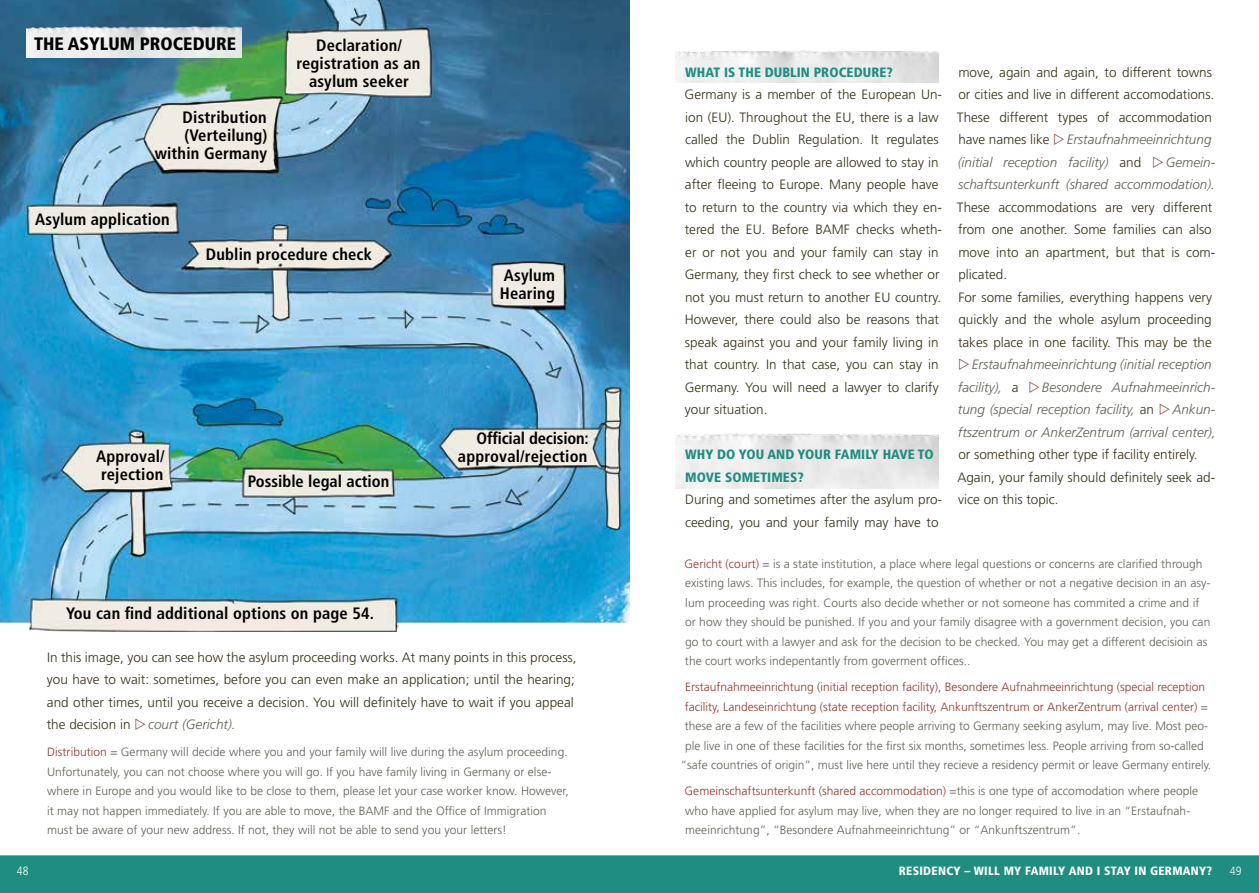
<style>
.page{position:relative;width:1259px;height:893px;background:#fff}
.page>*{position:absolute;margin:0;border:0;box-sizing:border-box;transform-origin:0 0}
.t1{font:900 condensed 18px "Frutiger LT Std";color:#000}
.t2{font:700 condensed 16.5px/18px "Frutiger LT Std";letter-spacing:.01em;color:#000;text-align:right}
.t3{font:300 13.5px/22.5px "Frutiger LT Std";color:#373114}
.t4{font:italic 300 13.5px/22.5px "Frutiger LT Std";color:#616056}
.t5{font:900 condensed 13.5px "Frutiger LT Std";letter-spacing:.005em;color:#1f8d80}
.t6{font:300 12px/19.5px "Frutiger LT Std";letter-spacing:.005em;color:#616056}
.t7{font:900 condensed 12px "Frutiger LT Std";letter-spacing:.025em;color:#fff}
.t8{font:300 condensed 12px "Frutiger LT Std";color:#fff}
.s1{color:#92372b}
.s2{font-style:normal;color:#373114}
</style>
<div class="page">
<div style="left:0;top:856px;width:1259px;height:37px;background:#1f8d80"></div>
<img style="left:0;top:0;width:629px;height:631px">
<img style="left:675px;top:433px;width:264px;height:55px">
<img style="left:675px;top:50px;width:264px;height:32px">
<img style="left:26px;top:5px;width:215px;height:52px">
<h1 class="t1" style="left:34px;top:33px;width:203px">THE ASYLU M PROCEDURE</h1>
<h2 class="t2" style="left:155px;top:108px;width:114px">Distribution (Verteilung) within Germany</h2>
<h2 class="t2" style="left:35px;top:210px;width:136px">Asylum application</h2>
<h2 class="t2" style="left:296px;top:36px;width:126px;text-align:center">Declaration/ registration as an asylum seeker</h2>
<h2 class="t2" style="left:206px;top:245px;width:168px">Dublin procedure check</h2>
<h2 class="t2" style="left:96px;top:447px;width:70px;text-align:left">Approval/ rejection</h2>
<h2 class="t2" style="left:248px;top:472px;width:143px">Possible legal action</h2>
<h2 class="t2" style="left:66px;top:604px;width:310px">You can find additional options on page 54.</h2>
<h2 class="t2" style="left:500px;top:266px;width:57px;text-align:left">Asylum<br>Hearing</h2>
<h2 class="t2" style="left:458px;top:429px;width:132px">Official decision: approval/rejection</h2>
<p class="t3" style="left:47px;top:646px;width:531px">In this image, you can see how the asylum proceeding works. At many points in this process, you have to wait: sometimes, before you can even make an application; until the hearing; and other times, until you receive a decision. You will definitely have to wait if you appeal the decision in</p>
<p class="t4" style="left:148px;top:713px;width:89px">court (Gericht).</p>
<p class="t6" style="left:47px;top:742px;width:523px"><span class="s1">Distribution</span> = Germany will decide where you and your family will live during the asylum proceeding.<br>Unfortunately, you can not choose where you will go. If you have family living in Germany or else&shy;where in Europe and you would like to be close to them, please let your case worker know. However, it may not happen immediately. If you are able to move, the BAMF and the Office of Immigration must be aware of your new address. If not, they will not be able to send you your letters!</p>
<p class="t3" style="left:957px;top:61px;width:259px">move, again and again, to different towns or cities and live in different accomodations.<br>These different types of accommodation have names like</p>
<p class="t5" style="left:685px;top:64px;width:209px">WHAT IS THE DUBLIN PROCEDURE?</p>
<p class="t3" style="left:684px;top:83px;width:259px">Germany is a member of the European Un&shy;ion (EU). Throughout the EU, there is a law called the Dublin Regulation. It regulates which country people are allowed to stay in after fleeing to Europe. Many people have to return to the country via which they en&shy;tered the EU. Before BAMF checks wheth&shy;er or not you and your family can stay in Germany, they first check to see whether or not you must return to another EU country.<br>However, there could also be reasons that speak against you and your family living in that country. In that case, you can stay in Germany. You will need a lawyer to clarify your situation.</p>
<p class="t5" style="left:685px;top:446px;width:63px">WHY DO YOU</p>
<p class="t5" style="left:767px;top:446px;width:40px">AND YOU</p>
<p class="t5" style="left:823px;top:446px;width:111px">R FAMILY HAVE TO</p>
<p class="t5" style="left:685px;top:469px;width:120px">MOVE SOMETIMES?</p>
<p class="t3" style="left:685px;top:488px;width:258px">During and sometimes after the asylum pro&shy;ceeding, you and your family may have to</p>
<p class="t6" style="left:684px;top:554px;width:527px"><span class="s1">Gericht (court)</span> = is a state institution, a place where legal questions or concerns are clarified through existing laws. This includes, for example, the question of whether or not a negative decision in an asy&shy;lum proceeding was right. Courts also decide whether or not someone has commited a crime and if or how they should be punished. If you and your family disagree with a government decision, you can go to court with a lawyer and ask for the decision to be checked. You may get a different decisioin as the court works indepentantly from goverment offices..</p>
<p class="t6" style="left:680px;top:677px;width:532px;text-align:center"><span class="s1">Erstaufnahmeeinrichtung (initial reception facility), Besondere Aufnahmeeinrichtung (special reception facility, Landeseinrichtung (state reception facility, Ankunftszentrum or AnkerZentrum (arrival center)</span> = these are a few of the facilities where people arriving to Germany seeking asylum, may live. Most peo&shy;ple live in one of these facilities for the first six months, sometimes less. People arriving from so-called “safe countries of origin”, must live here until they recieve a residency permit or leave Germany entirely.</p>
<p class="t6" style="left:684px;top:781px;width:515px"><span class="s1">Gemeinschaftsunterkunft (shared accommodation)</span> =this is one type of accomodation where people who have applied for asylum may live, when they are no longer required to live in an “Erstaufnah&shy;meeinrichtung”, “Besondere Aufnahmeeinrichtung” or “Ankunftszentrum”.</p>
<p class="t4" style="left:958px;top:128px;width:255px;text-indent:109px">Erstaufnahmeeinrichtung (initial reception facility) <span class="s2">and</span></p>
<p class="t4" style="left:958px;top:151px;width:258px;text-align:right">Gemein-<br>schaftsunterkunft (shared accommodation).</p>
<p class="t3" style="left:957px;top:196px;width:260px">These accommodations are very different from one another. Some families can also move into an apartment, but that is com&shy;plicated.<br>For some families, everything happens very quickly and the whole asylum proceeding takes place in one facility. This may be the</p>
<p class="t4" style="left:958px;top:353px;width:255px;text-indent:14px">Erstaufnahmeeinrichtung (initial reception facility), <span class="s2">a</span></p>
<p class="t4" style="left:958px;top:376px;width:259px;text-indent:84px">Besondere Aufnahmeeinrich&shy;tung (special reception facility, <span class="s2">an</span></p>
<p class="t4" style="left:958px;top:398px;width:259px;text-align:right">Ankun-<br>ftszentrum or AnkerZentrum (arrival center),</p>
<p class="t3" style="left:957px;top:443px;width:259px">or something other type if facility entirely.<br>Again, your family should definitely seek ad&shy;vice on this topic.</p>
<p class="t8" style="left:17px;top:864px;width:13px">48</p>
<p class="t7" style="left:898px;top:864px;width:315px">RESIDENCY – WILL MY FAMILY AND I STAY IN GERMANY?</p>
<p class="t8" style="left:1229px;top:864px;width:13px">49</p>
</div>
